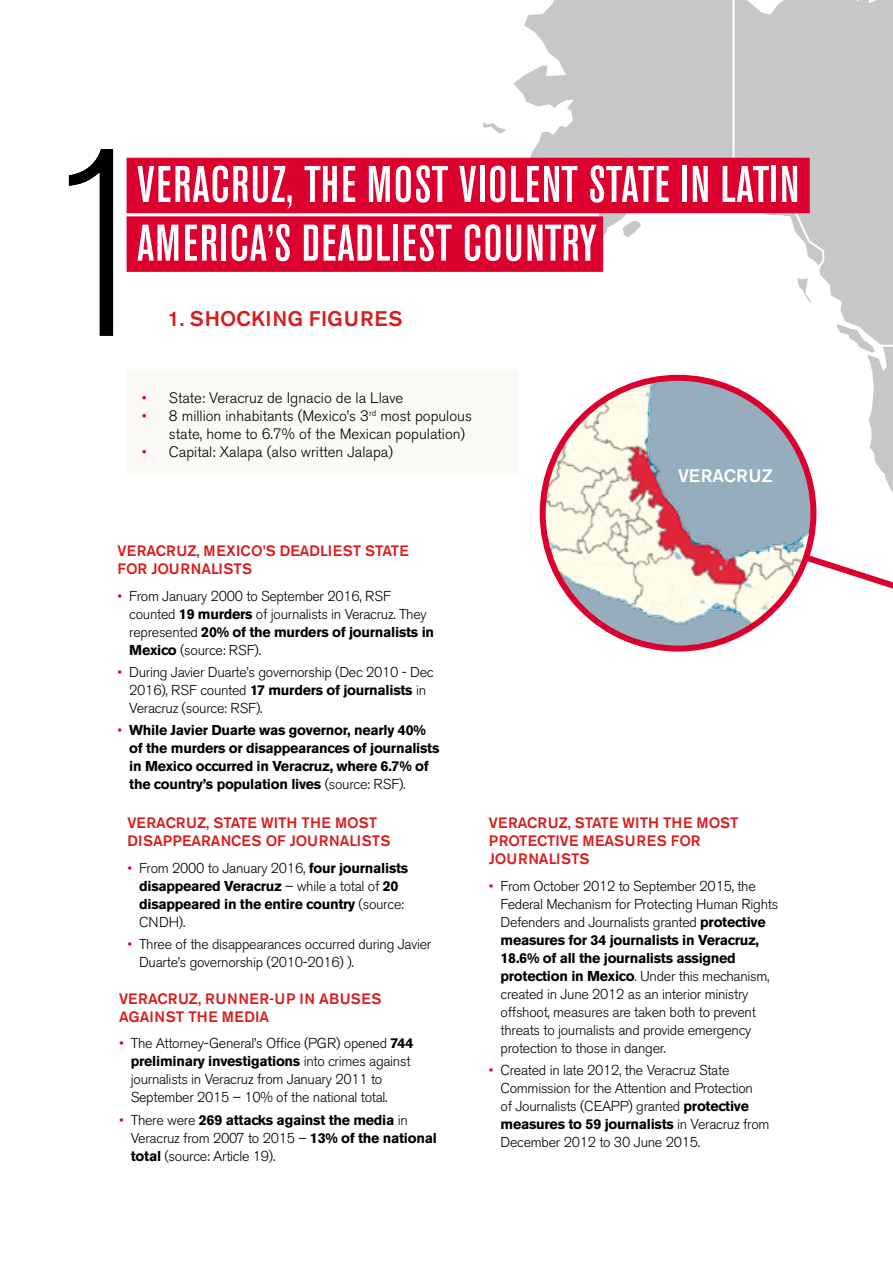
<style>
.page{position:relative;width:893px;height:1263px;background:#fff}
.page>*{position:absolute;margin:0;border:0;box-sizing:border-box;transform-origin:0 0}
.t1{font:500 condensed 51px/58.7px "Akzidenz Grotesk BE";letter-spacing:.03em;color:#fff}
.t2{font:500 21px "Akzidenz Grotesk BE";letter-spacing:.02em;color:#d71e1f}
.t3{font:500 18px "Akzidenz Grotesk BE";color:#fff}
.t4{font:500 15px/18px "Akzidenz Grotesk BE";color:#d71e1f}
.t5{font:300 15px/18px "Akzidenz Grotesk BE";color:#000}
.t6{font:500 15px/18px "Akzidenz Grotesk BE";letter-spacing:.04em;color:#d71e1f}
.t7{font:300 14.25px/18px "Akzidenz Grotesk BE";letter-spacing:-.02em;color:#000}
.t8{font:700 14.25px/18px "Akzidenz Grotesk BE";letter-spacing:-.02em;color:#000}
.s1{color:#dc002e}
.s2{font-weight:700}
.s3{font-weight:300;color:#dc002e}
.s4{font-weight:300}
</style>
<div class="page">
<svg style="left:480px;top:0;width:413px;height:601px"></svg>
<img style="left:543px;top:378px;width:270px;height:271px;border-radius:135px">
<div style="left:540px;top:375px;width:276px;height:277px;border:6px solid #dc002e;border-radius:50%"></div>
<svg style="left:799px;top:550px;width:94px;height:51px"></svg>
<div style="left:128px;top:370px;width:391px;height:105px;background:#f9f5ef"></div>
<div style="left:127px;top:158px;width:683px;height:55px;background:#dc002e"></div>
<div style="left:127px;top:216px;width:476px;height:56px;background:#dc002e"></div>
<svg style="left:69px;top:149px;width:44px;height:187px"></svg>
<h1 class="t1" style="left:137px;top:156px;width:663px">VERACRUZ, THE MOST VIOLENT STATE IN LATIN<br>AMERICA’S DEADLIEST COUNTRY</h1>
<h2 class="t2" style="left:168px;top:305px;width:236px">1. SHOCKING FIGURES</h2>
<p class="t5" style="left:142px;top:390px;width:263px"><span class="s1">•</span> State: Veracruz de Ignacio de la Llave</p>
<p class="t5" style="left:169px;top:408px;width:304px;text-indent:-27px"><span class="s1">•</span> 8 million inhabitants (Mexico’s 3<sup>rd</sup> most populous state, home to 6.7% of the Mexican population)</p>
<p class="t5" style="left:142px;top:444px;width:253px"><span class="s1">•</span> Capital: Xalapa (also written Jalapa)</p>
<p class="t3" style="left:678px;top:465px;width:96px">VERACRUZ</p>
<p class="t4" style="left:118px;top:542px;width:293px">VERACRUZ, MEXICO’S DEADLIEST STATE<br>FOR JOURNALISTS</p>
<p class="t7" style="left:129px;top:587px;width:306px;text-indent:-12px"><span class="s1">•</span> From January 2000 to September 2016, RSF counted <span class="s2">19 murders</span> of journalists in Veracruz. They represented <span class="s2">20% of the murders of journalists in Mexico</span> (source: RSF).</p>
<p class="t7" style="left:129px;top:663px;width:306px;text-indent:-12px"><span class="s1">•</span> During Javier Duarte’s governorship (Dec 2010 - Dec<br>2016), RSF counted <span class="s2">17 murders of journalists</span> in<br>Veracruz (source: RSF).</p>
<p class="t8" style="left:129px;top:721px;width:312px;text-indent:-12px"><span class="s3">•</span> While Javier Duarte was governor, nearly 40% of the murders or disappearances of journalists in Mexico occurred in Veracruz, where 6.7% of the country’s population lives <span class="s4">(source: RSF).</span></p>
<p class="t4" style="left:128px;top:814px;width:264px">VERACRUZ, STATE WITH THE MOST<br>DISAPPEARANCES OF JOURNALISTS</p>
<p class="t8" style="left:139px;top:859px;width:271px;text-indent:-12px"><span class="s3">•</span> <span class="s4">From 2000 to January 2016,</span> four journalists disappeared Veracruz <span class="s4">– while a total of</span> 20 disappeared in the entire country <span class="s4">(source:<br>CNDH).</span></p>
<p class="t7" style="left:139px;top:935px;width:294px;text-indent:-12px"><span class="s1">•</span> Three of the disappearances occurred during Javier<br>Duarte’s governorship (2010-2016) ).</p>
<p class="t6" style="left:119px;top:989px;width:264px">VERACRUZ, RUNNER-UP IN ABUSES<br>AGAINST THE MEDIA</p>
<p class="t7" style="left:131px;top:1035px;width:284px;text-indent:-12px"><span class="s1">•</span> The Attorney-General’s Office (PGR) opened <span class="s2">744 preliminary investigations</span> into crimes against journalists in Veracruz from January 2011 to September 2015 – 10% of the national total.</p>
<p class="t7" style="left:131px;top:1111px;width:308px;text-indent:-12px"><span class="s1">•</span> There were <span class="s2">269 attacks against the media</span> in<br>Veracruz from 2007 to 2015 – <span class="s2">13% of the national total</span> (source: Article 19).</p>
<p class="t4" style="left:489px;top:814px;width:251px">VERACRUZ, STATE WITH THE MOST<br>PROTECTIVE MEASURES FOR<br>JOURNALISTS</p>
<p class="t7" style="left:501px;top:877px;width:279px;text-indent:-12px"><span class="s1">•</span> From October 2012 to September 2015, the Federal Mechanism for Protecting Human Rights Defenders and Journalists granted <span class="s2">protective measures for 34 journalists in Veracruz, 18.6% of all the journalists assigned protection in Mexico</span>. Under this mechanism, created in June 2012 as an interior ministry offshoot, measures are taken both to prevent threats to journalists and provide emergency protection to those in danger.</p>
<p class="t7" style="left:501px;top:1061px;width:270px;text-indent:-12px"><span class="s1">•</span> Created in late 2012, the Veracruz State Commission for the Attention and Protection<br>of Journalists (CEAPP) granted <span class="s2">protective measures to 59 journalists</span> in Veracruz from December 2012 to 30 June 2015.</p>
</div>
